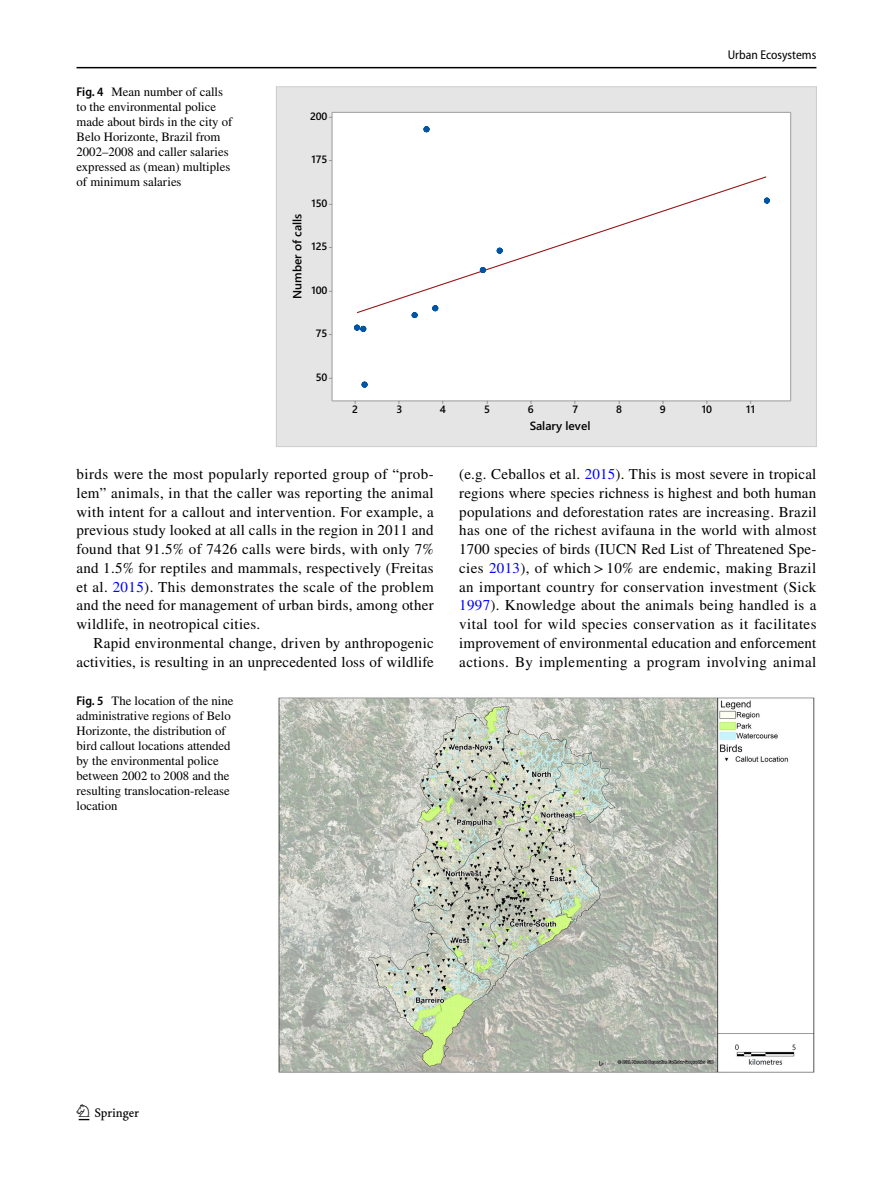
<style>
.page{position:relative;width:893px;height:1187px;background:#fff}
.page>*{position:absolute;margin:0;border:0;box-sizing:border-box;transform-origin:0 0}
.t1{font:22.5px "Springnew Regular 2";color:#000}
.t2{font:15px/18.8px "STIX";letter-spacing:.015em;color:#000;text-align:justify}
.t3{font:12.75px/15px "STIX";color:#000}
.t4{font:semi-condensed 12.75px "Myriad Pro";color:#000}
.t5{font:11.85px "Segoe UI Semibold 2";color:#000}
.t6{font:10.65px "Segoe UI Semibold 2";letter-spacing:-.005em;color:#000}
.s1{font-family:"Myriad Pro";font-weight:600;font-stretch:semi-condensed}
.s2{color:#00f}
</style>
<div class="page">
<hr style="left:77px;top:67px;width:739px;height:1px;background:#000">
<div style="left:276px;top:87px;width:540px;height:359px;background:#e5e5e5"></div>
<div style="left:332px;top:112px;width:459px;height:289px;background:#fff"></div>
<hr style="left:332px;top:112px;width:459px;height:1px;background:#9a9a9a">
<hr style="left:332px;top:400px;width:459px;height:1px;background:#9a9a9a">
<hr style="left:790px;top:112px;width:1px;height:289px;background:#9a9a9a">
<hr style="left:332px;top:112px;width:1px;height:289px;background:#9a9a9a">
<svg style="left:357px;top:176px;width:411px;height:138px"></svg>
<svg style="left:433px;top:305px;width:5px;height:6px"></svg>
<svg style="left:497px;top:248px;width:5px;height:5px"></svg>
<svg style="left:354px;top:325px;width:12px;height:6px"></svg>
<svg style="left:480px;top:267px;width:5px;height:5px"></svg>
<svg style="left:424px;top:127px;width:5px;height:5px"></svg>
<svg style="left:362px;top:382px;width:5px;height:5px"></svg>
<svg style="left:412px;top:312px;width:5px;height:5px"></svg>
<svg style="left:764px;top:198px;width:5px;height:5px"></svg>
<img style="left:278px;top:697px;width:537px;height:376px">
<p class="t3" style="left:77px;top:85px;width:157px"><span class="s1">Fig. 4</span> Mean number of calls to the environmental police made about birds in the city of<br>Belo Horizonte, Brazil from<br>2002–2008 and caller salaries expressed as (mean) multiples of minimum salaries</p>
<p class="t5" style="left:286px;top:299px;width:87px;rotate:-90deg">Number of calls</p>
<p class="t6" style="left:310px;top:106px;width:19px">200</p>
<p class="t6" style="left:311px;top:150px;width:17px">175</p>
<p class="t6" style="left:311px;top:193px;width:17px">150</p>
<p class="t6" style="left:311px;top:236px;width:17px">125</p>
<p class="t6" style="left:311px;top:280px;width:17px">100</p>
<p class="t6" style="left:316px;top:323px;width:13px">75</p>
<p class="t6" style="left:316px;top:367px;width:13px">50</p>
<p class="t4" style="left:728px;top:48px;width:90px">Urban Ecosystems</p>
<p class="t6" style="left:352px;top:399px;width:7px">2</p>
<p class="t6" style="left:397px;top:399px;width:7px">3</p>
<p class="t6" style="left:440px;top:399px;width:8px">4</p>
<p class="t6" style="left:484px;top:399px;width:7px">5</p>
<p class="t6" style="left:528px;top:399px;width:7px">6</p>
<p class="t6" style="left:572px;top:399px;width:7px">7</p>
<p class="t6" style="left:616px;top:399px;width:7px">8</p>
<p class="t6" style="left:660px;top:399px;width:7px">9</p>
<p class="t6" style="left:702px;top:399px;width:12px">10</p>
<p class="t6" style="left:746px;top:399px;width:10px">11</p>
<p class="t5" style="left:530px;top:414px;width:62px">Salary level</p>
<p class="t2" style="left:77px;top:465px;width:359px">birds were the most popularly reported group of “prob&shy;lem” animals, in that the caller was reporting the animal with intent for a callout and intervention. For example, a previous study looked at all calls in the region in 2011 and found that 91.5% of 7426 calls were birds, with only 7% and 1.5% for reptiles and mammals, respectively (Freitas et al. <span class="s2">2015</span>). This demonstrates the scale of the problem and the need for management of urban birds, among other wildlife, in neotropical cities.</p>
<p class="t2" style="left:77px;top:634px;width:359px;text-align:right">Rapid environmental change, driven by anthropogenic activities, is resulting in an unprecedented loss of wildlife</p>
<p class="t3" style="left:77px;top:693px;width:158px"><span class="s1">Fig. 5</span> The location of the nine administrative regions of Belo<br>Horizonte, the distribution of bird callout locations attended by the environmental police between 2002 to 2008 and the resulting translocation-release location</p>
<p class="t2" style="left:459px;top:465px;width:359px">(e.g. Ceballos et al. <span class="s2">2015</span>). This is most severe in tropical regions where species richness is highest and both human populations and deforestation rates are increasing. Brazil has one of the richest avifauna in the world with almost 1700 species of birds (IUCN Red List of Threatened Spe&shy;cies <span class="s2">2013</span>), of which &gt; 10% are endemic, making Brazil an important country for conservation investment (Sick <span class="s2">1997</span>). Knowledge about the animals being handled is a vital tool for wild species conservation as it facilitates improvement of environmental education and enforcement actions. By implementing a program involving animal</p>
<h1 class="t1" style="left:79px;top:1104px;width:62px">1 3</h1>
</div>
